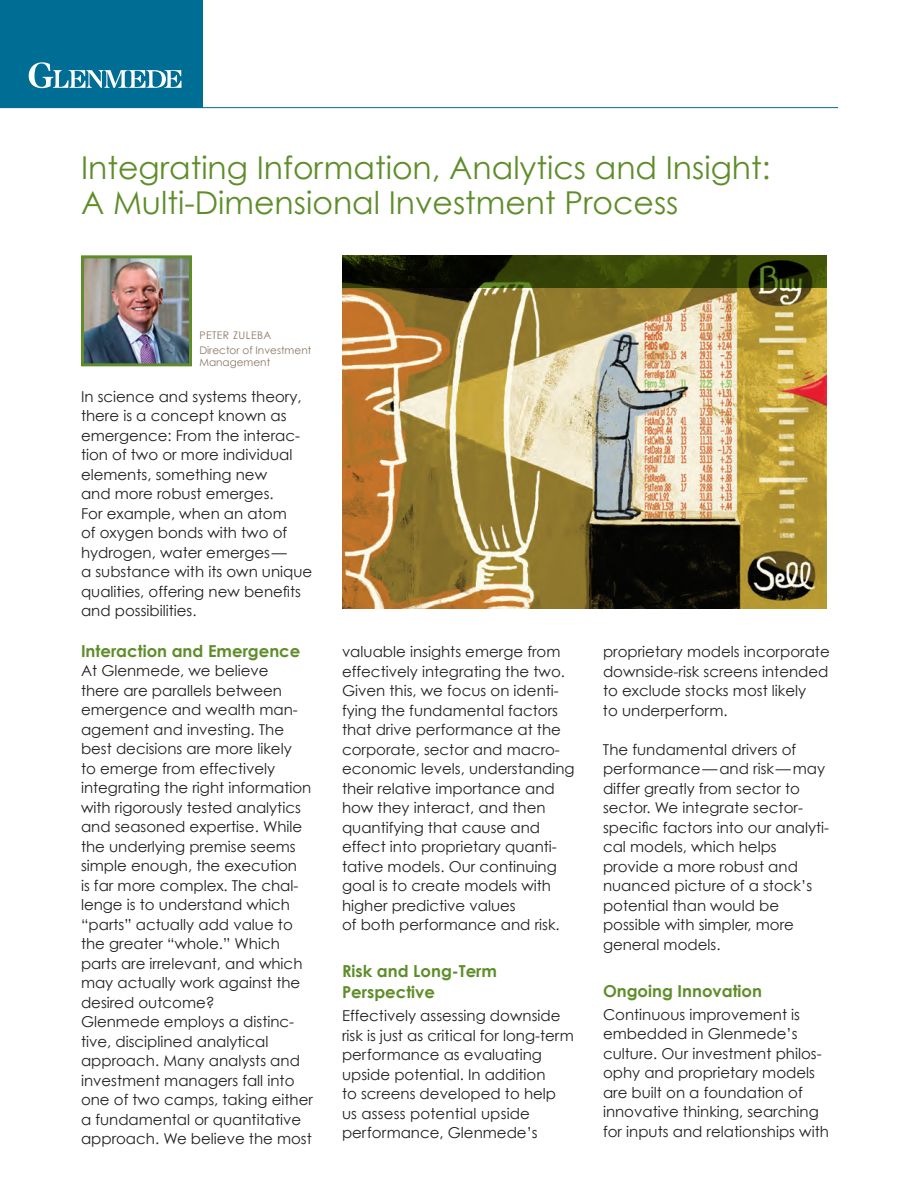
<style>
.page{position:relative;width:918px;height:1188px;background:#fff}
.page>*{position:absolute;margin:0;border:0;box-sizing:border-box;transform-origin:0 0}
.Article_Title{font:31.5px/34.5px "Century Gothic";color:#5f8d2a}
._1_Head_-_green{font:700 16.5px/21px "Century Gothic";color:#5f8d2a}
.Body{font:700 16.5px "Century Gothic";color:#5f8d2a}
.Body-2{font:15px/19.5px "Century Gothic";color:#231f20}
.Author_Title{font:10.5px/12px "Century Gothic";color:#8a7966}
.Author{font:10.5px "Century Gothic";letter-spacing:.04em;color:#8a7966}
</style>
<div class="page">
<img style="left:342px;top:288px;width:485px;height:320px">
<hr style="left:0;top:107px;width:838px;height:1px;background:#006d95">
<div style="left:0;top:0;width:202px;height:108px;background:#006d95"></div>
<svg style="left:29px;top:62px;width:153px;height:26px"></svg>
<img style="left:85px;top:259px;width:103px;height:103px">
<div style="left:81px;top:255px;width:111px;height:111px;border:3px solid #5f8d2a"></div>
<svg style="left:342px;top:255px;width:485px;height:33px;background:#283306"></svg>
<p class="Article_Title" style="left:81px;top:150px;width:691px">Integrating Information, Analytics and Insight:<br>A Multi-Dimensional Investment Process</p>
<p class="Author" style="left:199px;top:329px;width:74px">PETER ZULEBA</p>
<p class="Author_Title" style="left:199px;top:344px;width:113px">Director of Investment<br>Management</p>
<p class="Body-2" style="left:81px;top:386px;width:233px">In science and systems theory, there is a concept known as emergence: From the interac&shy;tion of two or more individual elements, something new<br>and more robust emerges.<br>For example, when an atom<br>of oxygen bonds with two of hydrogen, water emerges—<br>a substance with its own unique qualities, offering new benefits and possibilities.</p>
<p class="Body" style="left:81px;top:640px;width:221px">Interaction and Emergence</p>
<p class="Body-2" style="left:81px;top:661px;width:232px">At Glenmede, we believe<br>there are parallels between emergence and wealth man&shy;agement and investing. The best decisions are more likely<br>to emerge from effectively integrating the right information with rigorously tested analytics and seasoned expertise. While the underlying premise seems simple enough, the execution<br>is far more complex. The chal&shy;lenge is to understand which “parts” actually add value to the greater “whole.” Which</p>
<p class="Body-2" style="left:81px;top:953px;width:223px">parts are irrelevant, and which may actually work against the desired outcome?</p>
<p class="Body-2" style="left:81px;top:1012px;width:233px">Glenmede employs a distinc&shy;tive, disciplined analytical approach. Many analysts and investment managers fall into one of two camps, taking either a fundamental or quantitative approach. We believe the most</p>
<p class="Body-2" style="left:342px;top:642px;width:234px">valuable insights emerge from effectively integrating the two.<br>Given this, we focus on identi&shy;fying the fundamental factors that drive performance at the corporate, sector and macro&shy;economic levels, understanding their relative importance and how they interact, and then quantifying that cause and effect into proprietary quanti&shy;tative models. Our continuing goal is to create models with higher predictive values<br>of both performance and risk.</p>
<p class="_1_Head_-_green" style="left:342px;top:960px;width:157px">Risk and Long-Term<br>Perspective</p>
<p class="Body-2" style="left:342px;top:1006px;width:233px">Effectively assessing downside risk is just as critical for long-term performance as evaluating upside potential. In addition<br>to screens developed to help us assess potential upside performance, Glenmede’s</p>
<p class="Body-2" style="left:603px;top:642px;width:228px">proprietary models incorporate downside-risk screens intended to exclude stocks most likely<br>to underperform.</p>
<p class="Body-2" style="left:603px;top:739px;width:228px">The fundamental drivers of performance—and risk—may differ greatly from sector to sector. We integrate sector&shy;specific factors into our analyti&shy;cal models, which helps provide a more robust and nuanced picture of a stock’s potential than would be possible with simpler, more general models.</p>
<p class="_1_Head_-_green" style="left:603px;top:980px;width:161px">Ongoing Innovation</p>
<p class="Body-2" style="left:603px;top:1004px;width:227px">Continuous improvement is embedded in Glenmede’s culture. Our investment philos&shy;ophy and proprietary models are built on a foundation of innovative thinking, searching for inputs and relationships with</p>
</div>
